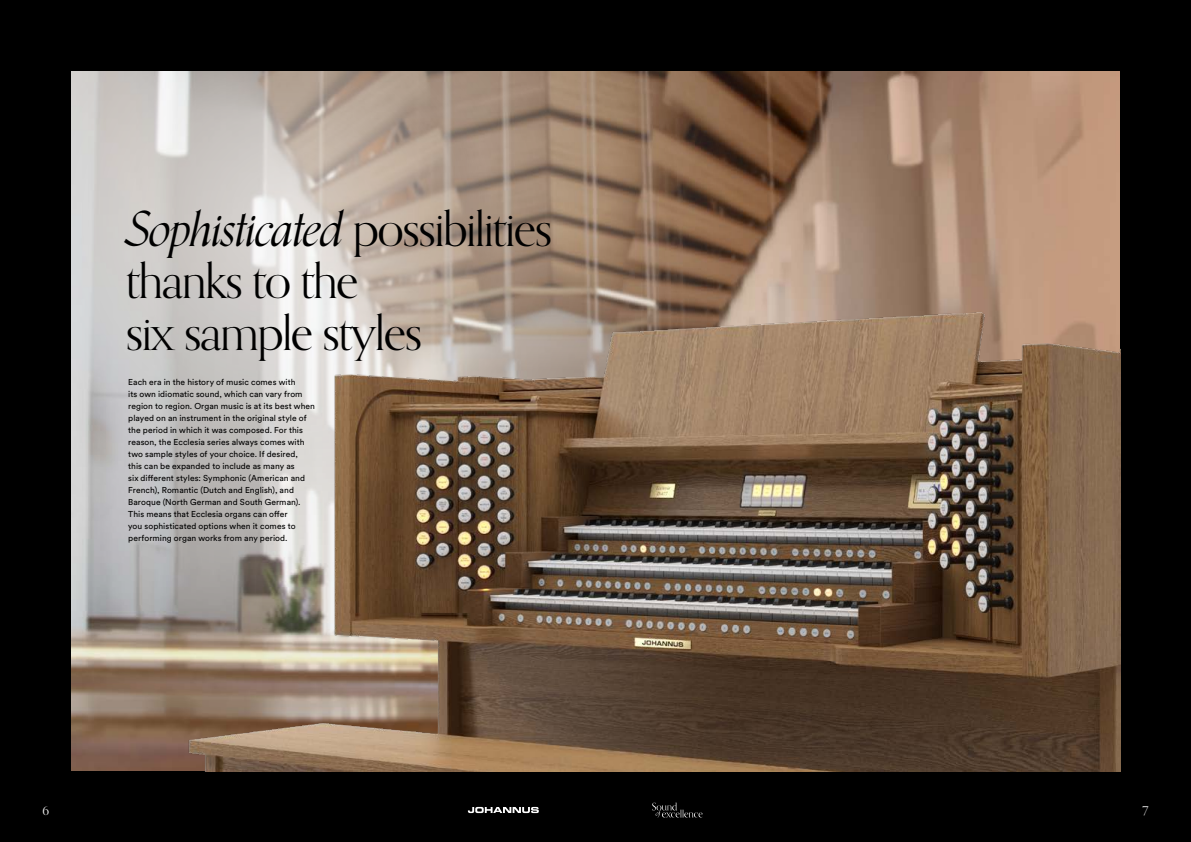
<style>
.page{position:relative;width:1191px;height:842px;background:#fff}
.page>*{position:absolute;margin:0;border:0;box-sizing:border-box;transform-origin:0 0}
.t1{font:48.3px/51.7px "Orpheus Pro";letter-spacing:-.03em;color:#000}
.t2{font:12px "Orpheus Pro";color:#fff}
.t3{font:8.5px/12px "Circular Std";letter-spacing:.005em;color:#000}
.s1{font-style:italic}
</style>
<div class="page">
<img style="left:71px;top:71px;width:1049px;height:700px">
<svg style="left:71px;top:71px;width:721px;height:652px;background:#ad9e92"></svg>
<div style="left:0;top:0;width:1191px;height:71px;background:#000"></div>
<div style="left:0;top:771px;width:1191px;height:71px;background:#000"></div>
<div style="left:1120px;top:0;width:71px;height:842px;background:#000"></div>
<div style="left:0;top:0;width:71px;height:842px;background:#000"></div>
<img style="left:92px;top:134px;width:1028px;height:637px">
<svg style="left:652px;top:802px;width:50px;height:15px"></svg>
<svg style="left:468px;top:807px;width:71px;height:6px"></svg>
<h1 class="t1" style="left:126px;top:202px;width:428px"><span class="s1">Sophisticated</span> possibilities thanks to the<br>six sample styles</h1>
<p class="t3" style="left:128px;top:376px;width:188px">Each era in the history of music comes with<br>its own idiomatic sound, which can vary from region to region. Organ music is at its best when played on an instrument in the original style of the period in which it was composed. For this reason, the Ecclesia series always comes with two sample styles of your choice. If desired,<br>this can be expanded to include as many as<br>six different styles: Symphonic (American and French), Romantic (Dutch and English), and Baroque (North German and South German).<br>This means that Ecclesia organs can offer<br>you sophisticated options when it comes to performing organ works from any period.</p>
<h2 class="t2" style="left:43px;top:803px;width:8px">6</h2>
<h2 class="t2" style="left:1142px;top:803px;width:7px">7</h2>
</div>
